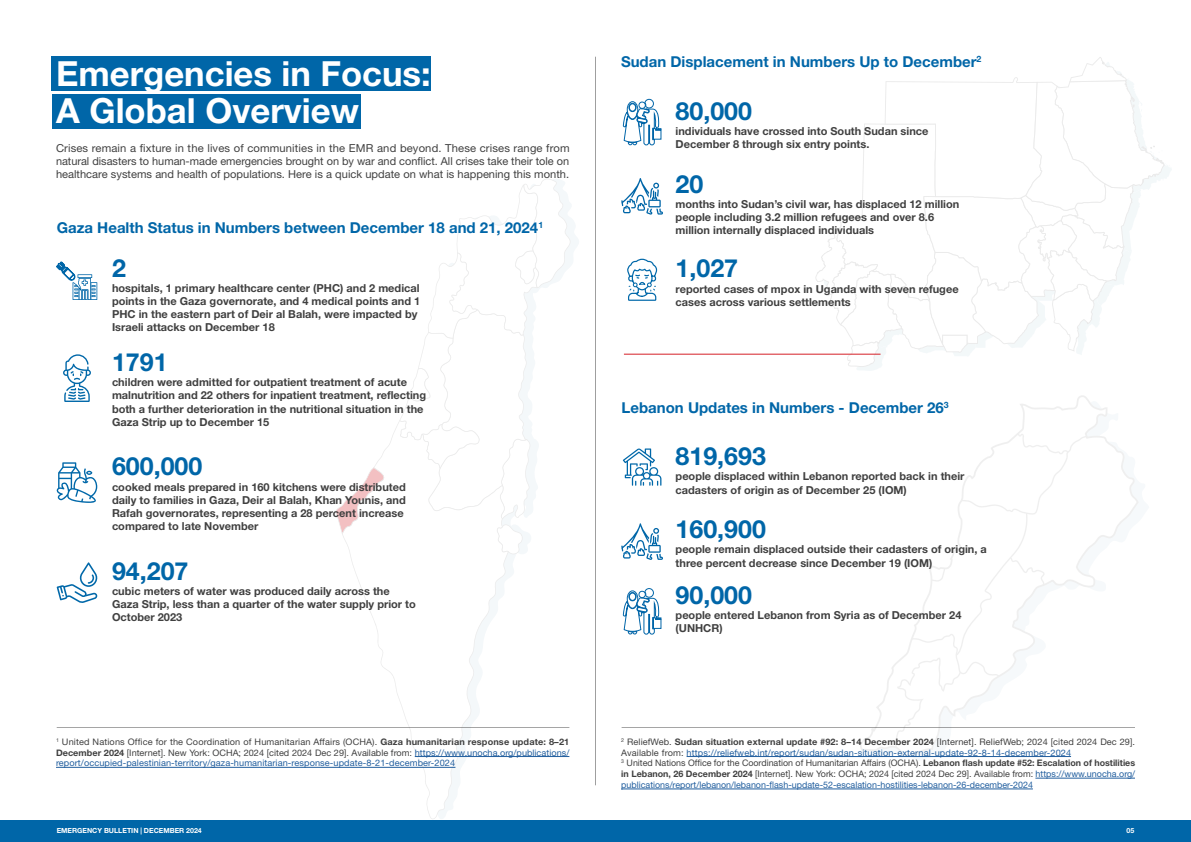
<style>
.page{position:relative;width:1191px;height:842px;background:#fff}
.page>*{position:absolute;margin:0;border:0;box-sizing:border-box;transform-origin:0 0}
.t1{font:700 34.7px/37px "Helvetica Neue LT Pro";color:#fff}
.t2{font:700 25px "Helvetica Neue LT Pro";color:#0066a8}
.t3{font:700 15px "Helvetica Neue LT Pro";color:#0066a8}
.t4{font:700 11px/13.2px "Helvetica Neue LT Pro";color:#404040}
.t5{font:11px/13.2px "Helvetica Neue LT Pro";color:#404040;text-align:justify}
.t6{font:9px/10.8px "Helvetica Neue LT Pro";color:#215e9e;text-align:justify}
.t7{font:700 7px "Helvetica Neue LT Pro";color:#fff}
.s1{color:#404040}
.s2{font-weight:700;color:#404040}
</style>
<div class="page">
<svg style="left:860px;top:395px;width:279px;height:363px"></svg>
<svg style="left:895px;top:433px;width:191px;height:315px"></svg>
<svg style="left:815px;top:57px;width:357px;height:314px"></svg>
<svg style="left:342px;top:422px;width:166px;height:397px"></svg>
<svg style="left:335px;top:467px;width:50px;height:67px"></svg>
<svg style="left:399px;top:179px;width:172px;height:375px"></svg>
<div style="left:52px;top:57px;width:379px;height:34px;background:#0066a8"></div>
<div style="left:52px;top:94px;width:309px;height:34px;background:#0066a8"></div>
<div style="left:0;top:820px;width:1191px;height:22px;background:#0066a8"></div>
<hr style="left:415px;top:756px;width:154px;height:1px;background:#215e9e">
<hr style="left:56px;top:767px;width:399px;height:1px;background:#215e9e">
<hr style="left:686px;top:756px;width:385px;height:1px;background:#215e9e">
<hr style="left:1035px;top:778px;width:100px;height:1px;background:#215e9e">
<hr style="left:621px;top:789px;width:412px;height:1px;background:#215e9e">
<hr style="left:57px;top:727px;width:512px;height:1px;background:#404040">
<hr style="left:621px;top:727px;width:514px;height:1px;background:#404040">
<svg style="left:622px;top:98px;width:40px;height:48px"></svg>
<svg style="left:621px;top:178px;width:42px;height:37px"></svg>
<svg style="left:57px;top:562px;width:41px;height:41px"></svg>
<svg style="left:63px;top:354px;width:28px;height:48px"></svg>
<svg style="left:57px;top:462px;width:40px;height:41px"></svg>
<svg style="left:57px;top:262px;width:40px;height:38px"></svg>
<svg style="left:627px;top:259px;width:30px;height:42px"></svg>
<svg style="left:622px;top:588px;width:40px;height:47px"></svg>
<svg style="left:621px;top:523px;width:42px;height:37px"></svg>
<svg style="left:623px;top:448px;width:38px;height:38px"></svg>
<hr style="left:624px;top:354px;width:256px;height:1px;background:#d52027">
<hr style="left:595px;top:57px;width:1px;height:728px;background:#404040">
<h1 class="t1" style="left:56px;top:54px;width:376px">Emergencies in Focus:<br>A Global Overview</h1>
<p class="t5" style="left:56px;top:141px;width:515px">Crises remain a fixture in the lives of communities in the EMR and beyond. These crises range from natural disasters to human-made emergencies brought on by war and conflict. All crises take their tole on healthcare systems and health of populations. Here is a quick update on what is happening this month.</p>
<h3 class="t3" style="left:57px;top:219px;width:488px">Gaza Health Status in Numbers between December 18 and 21, 2024<sup>1</sup></h3>
<h2 class="t2" style="left:112px;top:252px;width:15px">2</h2>
<p class="t4" style="left:112px;top:281px;width:310px">hospitals, 1 primary healthcare center (PHC) and 2 medical points in the Gaza governorate, and 4 medical points and 1<br>PHC in the eastern part of Deir al Balah, were impacted by Israeli attacks on December 18</p>
<h2 class="t2" style="left:112px;top:347px;width:57px">1791</h2>
<p class="t4" style="left:112px;top:375px;width:316px">children were admitted for outpatient treatment of acute malnutrition and 22 others for inpatient treatment, reflecting both a further deterioration in the nutritional situation in the Gaza Strip up to December 15</p>
<h2 class="t2" style="left:112px;top:451px;width:92px">600,000</h2>
<p class="t4" style="left:112px;top:480px;width:295px">cooked meals prepared in 160 kitchens were distributed daily to families in Gaza, Deir al Balah, Khan Younis, and Rafah governorates, representing a 28 percent increase compared to late November</p>
<h2 class="t2" style="left:112px;top:555px;width:78px">94,207</h2>
<p class="t4" style="left:112px;top:584px;width:305px">cubic meters of water was produced daily across the<br>Gaza Strip, less than a quarter of the water supply prior to<br>October 2023</p>
<h3 class="t3" style="left:621px;top:53px;width:362px">Sudan Displacement in Numbers Up to December<sup>2</sup></h3>
<h2 class="t2" style="left:675px;top:96px;width:78px">80,000</h2>
<p class="t4" style="left:675px;top:124px;width:254px">individuals have crossed into South Sudan since<br>December 8 through six entry points.</p>
<h2 class="t2" style="left:675px;top:168px;width:29px">20</h2>
<p class="t4" style="left:675px;top:197px;width:285px">months into Sudan’s civil war, has displaced 12 million people including 3.2 million refugees and over 8.6 million internally displaced individuals</p>
<h2 class="t2" style="left:675px;top:253px;width:64px">1,027</h2>
<p class="t4" style="left:675px;top:282px;width:284px">reported cases of mpox in Uganda with seven refugee cases across various settlements</p>
<h3 class="t3" style="left:621px;top:398px;width:329px">Lebanon Updates in Numbers - December 26<sup>3</sup></h3>
<h2 class="t2" style="left:675px;top:441px;width:92px">819,693</h2>
<p class="t4" style="left:675px;top:470px;width:290px">people displaced within Lebanon reported back in their cadasters of origin as of December 25 (IOM)</p>
<h2 class="t2" style="left:675px;top:514px;width:92px">160,900</h2>
<p class="t4" style="left:675px;top:543px;width:313px">people remain displaced outside their cadasters of origin, a three percent decrease since December 19 (IOM)</p>
<h2 class="t2" style="left:675px;top:579px;width:78px">90,000</h2>
<p class="t4" style="left:675px;top:608px;width:287px">people entered Lebanon from Syria as of December 24 (UNHCR)</p>
<p class="t6" style="left:56px;top:736px;width:515px"><sup>1</sup> <span class="s1">United Nations Office for the Coordination of Humanitarian Affairs (OCHA).</span> <span class="s2">Gaza humanitarian response update: 8–21<br>December 2024</span> <span class="s1">[Internet]. New York: OCHA; 2024 [cited 2024 Dec 29]. Available from:</span> https://www.unocha.org/publications/ report/occupied-palestinian-territory/gaza-humanitarian-response-update-8-21-december-2024</p>
<p class="t6" style="left:621px;top:736px;width:515px;text-align:left"><sup>2</sup> <span class="s1">ReliefWeb.</span> <span class="s2">Sudan situation external update #92: 8–14 December 2024</span> <span class="s1">[Internet]. ReliefWeb; 2024 [cited 2024 Dec 29].<br>Available from:</span> https://reliefweb.int/report/sudan/sudan-situation-external-update-92-8-14-december-2024<br><sup>3</sup> <span class="s1">United Nations Office for the Coordination of Humanitarian Affairs (OCHA).</span> <span class="s2">Lebanon flash update #52: Escalation of hostilities in Lebanon, 26 December 2024</span> <span class="s1">[Internet]. New York: OCHA; 2024 [cited 2024 Dec 29]. Available from:</span> https://www.unocha.org/ publications/report/lebanon/lebanon-flash-update-52-escalation-hostilities-lebanon-26-december-2024</p>
<p class="t7" style="left:57px;top:826px;width:147px">EMERGENCY BULLETIN | DECEMBER 2024</p>
<p class="t7" style="left:1126px;top:826px;width:9px">05</p>
</div>
